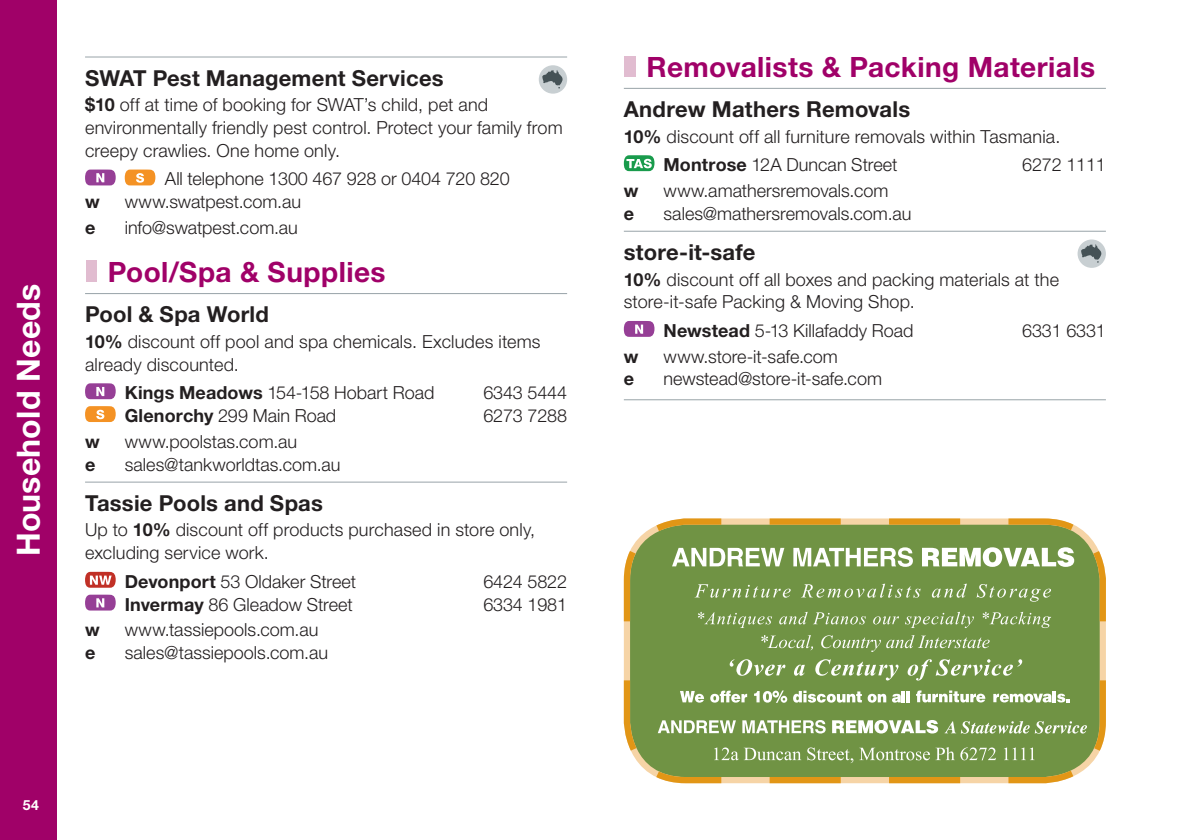
<style>
.page{position:relative;width:1191px;height:840px;background:#fff}
.page>*{position:absolute;margin:0;border:0;box-sizing:border-box;transform-origin:0 0}
.t1{font:700 32px "Helvetica Neue LT Std";letter-spacing:.005em;color:#fff}
.t2{font:700 28px "Helvetica Neue LT Std";letter-spacing:.015em;color:#a00168}
.t3{font:700 22px "Helvetica Neue LT Std";letter-spacing:.01em;color:#231f20}
.t4{font:300 18px/22.8px "Helvetica Neue LT Std";letter-spacing:.005em;color:#231f20}
.t5{font:700 18px "Helvetica Neue LT Std";color:#231f20}
.t6{font:700 14px "Helvetica Neue LT Std";color:#fff}
.s1{font-weight:700}
</style>
<div class="page">
<div style="left:0;top:0;width:57px;height:839px;background:#a00168"></div>
<hr style="left:85px;top:57px;width:482px;height:1px;background:#98a3a8">
<div style="left:86px;top:261px;width:10px;height:21px;background:#e1bcd0"></div>
<hr style="left:85px;top:293px;width:482px;height:1px;background:#98a3a8">
<hr style="left:85px;top:481px;width:482px;height:1px;background:#98a3a8">
<div style="left:539px;top:65px;width:28px;height:29px;background:#c8cfd2;border-radius:50%"></div>
<svg style="left:542px;top:70px;width:20px;height:19px"></svg>
<svg style="left:85px;top:169px;width:31px;height:16px"></svg>
<svg style="left:125px;top:169px;width:30px;height:16px"></svg>
<svg style="left:85px;top:383px;width:31px;height:16px"></svg>
<svg style="left:85px;top:406px;width:31px;height:16px"></svg>
<svg style="left:85px;top:571px;width:31px;height:16px"></svg>
<svg style="left:85px;top:594px;width:31px;height:16px"></svg>
<div style="left:624px;top:57px;width:11px;height:20px;background:#e1bcd0"></div>
<hr style="left:624px;top:88px;width:482px;height:1px;background:#98a3a8">
<hr style="left:624px;top:231px;width:482px;height:1px;background:#98a3a8">
<hr style="left:624px;top:399px;width:482px;height:1px;background:#98a3a8">
<svg style="left:624px;top:155px;width:30px;height:16px"></svg>
<div style="left:1077px;top:239px;width:29px;height:29px;background:#c8cfd2;border-radius:50%"></div>
<svg style="left:1081px;top:244px;width:20px;height:19px"></svg>
<svg style="left:624px;top:321px;width:30px;height:15px"></svg>
<svg style="left:624px;top:518px;width:482px;height:264px"></svg>
<svg style="left:672px;top:547px;width:112px;height:19px"></svg>
<svg style="left:793px;top:547px;width:120px;height:19px"></svg>
<svg style="left:922px;top:547px;width:152px;height:19px"></svg>
<svg style="left:694px;top:584px;width:96px;height:13px"></svg>
<svg style="left:801px;top:583px;width:119px;height:14px"></svg>
<svg style="left:932px;top:583px;width:35px;height:14px"></svg>
<svg style="left:976px;top:583px;width:75px;height:18px"></svg>
<svg style="left:698px;top:611px;width:74px;height:16px"></svg>
<svg style="left:779px;top:611px;width:28px;height:13px"></svg>
<svg style="left:813px;top:612px;width:53px;height:12px"></svg>
<svg style="left:873px;top:616px;width:26px;height:8px"></svg>
<svg style="left:905px;top:611px;width:69px;height:16px"></svg>
<svg style="left:982px;top:611px;width:69px;height:16px"></svg>
<svg style="left:729px;top:659px;width:56px;height:16px"></svg>
<svg style="left:794px;top:664px;width:11px;height:11px"></svg>
<svg style="left:815px;top:659px;width:83px;height:21px"></svg>
<svg style="left:907px;top:659px;width:115px;height:21px"></svg>
<svg style="left:680px;top:690px;width:24px;height:12px"></svg>
<svg style="left:710px;top:690px;width:37px;height:12px"></svg>
<svg style="left:754px;top:690px;width:33px;height:12px"></svg>
<hr style="left:1052px;top:690px;width:4px;height:11px;background:#fff">
<svg style="left:892px;top:690px;width:17px;height:12px"></svg>
<svg style="left:793px;top:690px;width:93px;height:12px"></svg>
<svg style="left:916px;top:690px;width:69px;height:12px"></svg>
<svg style="left:1057px;top:693px;width:12px;height:9px"></svg>
<svg style="left:658px;top:720px;width:78px;height:12px"></svg>
<svg style="left:742px;top:719px;width:83px;height:14px"></svg>
<svg style="left:832px;top:719px;width:106px;height:14px"></svg>
<svg style="left:761px;top:634px;width:52px;height:16px"></svg>
<svg style="left:821px;top:634px;width:168px;height:17px"></svg>
<svg style="left:714px;top:747px;width:87px;height:13px"></svg>
<svg style="left:807px;top:747px;width:46px;height:15px"></svg>
<svg style="left:859px;top:746px;width:95px;height:14px"></svg>
<svg style="left:960px;top:747px;width:36px;height:13px"></svg>
<svg style="left:1003px;top:747px;width:31px;height:12px"></svg>
<svg style="left:993px;top:693px;width:58px;height:9px"></svg>
<svg style="left:944px;top:720px;width:143px;height:13px"></svg>
<h1 class="t1" style="left:9px;top:556px;width:274px;rotate:-90deg">Household Needs</h1>
<p class="t3" style="left:85px;top:64px;width:360px">SWAT Pest Management Services</p>
<p class="t4" style="left:85px;top:93px;width:479px"><span class="s1">$10</span> off at time of booking for SWAT’s child, pet and environmentally friendly pest control. Protect your family from creepy crawlies. One home only.</p>
<p class="t4" style="left:165px;top:167px;width:346px">All telephone 1300 467 928 or 0404 720 820</p>
<p class="t5" style="left:85px;top:191px;width:16px">w</p>
<p class="t4" style="left:125px;top:190px;width:178px">www.swatpest.com.au</p>
<p class="t5" style="left:85px;top:216px;width:12px">e</p>
<p class="t4" style="left:125px;top:216px;width:174px">info@swatpest.com.au</p>
<h2 class="t2" style="left:108px;top:254px;width:279px">Pool/Spa &amp; Supplies</h2>
<p class="t3" style="left:85px;top:300px;width:185px">Pool &amp; Spa World</p>
<p class="t4" style="left:85px;top:329px;width:457px"><span class="s1">10%</span> discount off pool and spa chemicals. Excludes items already discounted.</p>
<p class="t4" style="left:125px;top:381px;width:311px"><span class="s1">Kings Meadows</span> 154-158 Hobart Road</p>
<p class="t4" style="left:483px;top:381px;width:85px">6343 5444</p>
<p class="t4" style="left:125px;top:403px;width:213px"><span class="s1">Glenorchy</span> 299 Main Road</p>
<p class="t4" style="left:483px;top:403px;width:85px">6273 7288</p>
<p class="t5" style="left:85px;top:430px;width:16px">w</p>
<p class="t4" style="left:125px;top:429px;width:174px">www.poolstas.com.au</p>
<p class="t5" style="left:85px;top:452px;width:12px">e</p>
<p class="t4" style="left:125px;top:452px;width:217px">sales@tankworldtas.com.au</p>
<p class="t3" style="left:85px;top:489px;width:239px">Tassie Pools and Spas</p>
<p class="t4" style="left:85px;top:518px;width:452px">Up to <span class="s1">10%</span> discount off products purchased in store only, excluding service work.</p>
<p class="t4" style="left:125px;top:569px;width:233px"><span class="s1">Devonport</span> 53 Oldaker Street</p>
<p class="t4" style="left:483px;top:569px;width:85px">6424 5822</p>
<p class="t4" style="left:125px;top:592px;width:229px"><span class="s1">Invermay</span> 86 Gleadow Street</p>
<p class="t4" style="left:483px;top:592px;width:85px">6334 1981</p>
<p class="t5" style="left:85px;top:618px;width:16px">w</p>
<p class="t4" style="left:125px;top:617px;width:195px">www.tassiepools.com.au</p>
<p class="t5" style="left:85px;top:641px;width:12px">e</p>
<p class="t4" style="left:125px;top:640px;width:205px">sales@tassiepools.com.au</p>
<p class="t6" style="left:23px;top:795px;width:18px">54</p>
<h2 class="t2" style="left:646px;top:49px;width:450px">Removalists &amp; Packing Materials</h2>
<p class="t3" style="left:624px;top:95px;width:288px">Andrew Mathers Removals</p>
<p class="t4" style="left:663px;top:122px;width:398px;line-height:28.4px;text-indent:-40px"><span class="s1">10%</span> discount off all furniture removals within Tasmania.<br><span class="s1">Montrose</span> 12A Duncan Street</p>
<p class="t4" style="left:1022px;top:153px;width:85px">6272 1111</p>
<p class="t5" style="left:624px;top:179px;width:16px">w</p>
<p class="t4" style="left:663px;top:178px;width:226px">www.amathersremovals.com</p>
<p class="t5" style="left:624px;top:202px;width:12px">e</p>
<p class="t4" style="left:663px;top:201px;width:249px">sales@mathersremovals.com.au</p>
<p class="t3" style="left:624px;top:238px;width:133px">store-it-safe</p>
<p class="t4" style="left:624px;top:267px;width:437px"><span class="s1">10%</span> discount off all boxes and packing materials at the store-it-safe Packing &amp; Moving Shop.</p>
<p class="t4" style="left:663px;top:318px;width:251px"><span class="s1">Newstead</span> 5-13 Killafaddy Road</p>
<p class="t4" style="left:1022px;top:318px;width:85px">6331 6331</p>
<p class="t5" style="left:624px;top:345px;width:16px">w</p>
<p class="t4" style="left:663px;top:344px;width:176px">www.store-it-safe.com</p>
<p class="t5" style="left:624px;top:367px;width:12px">e</p>
<p class="t4" style="left:663px;top:367px;width:220px">newstead@store-it-safe.com</p>
</div>
